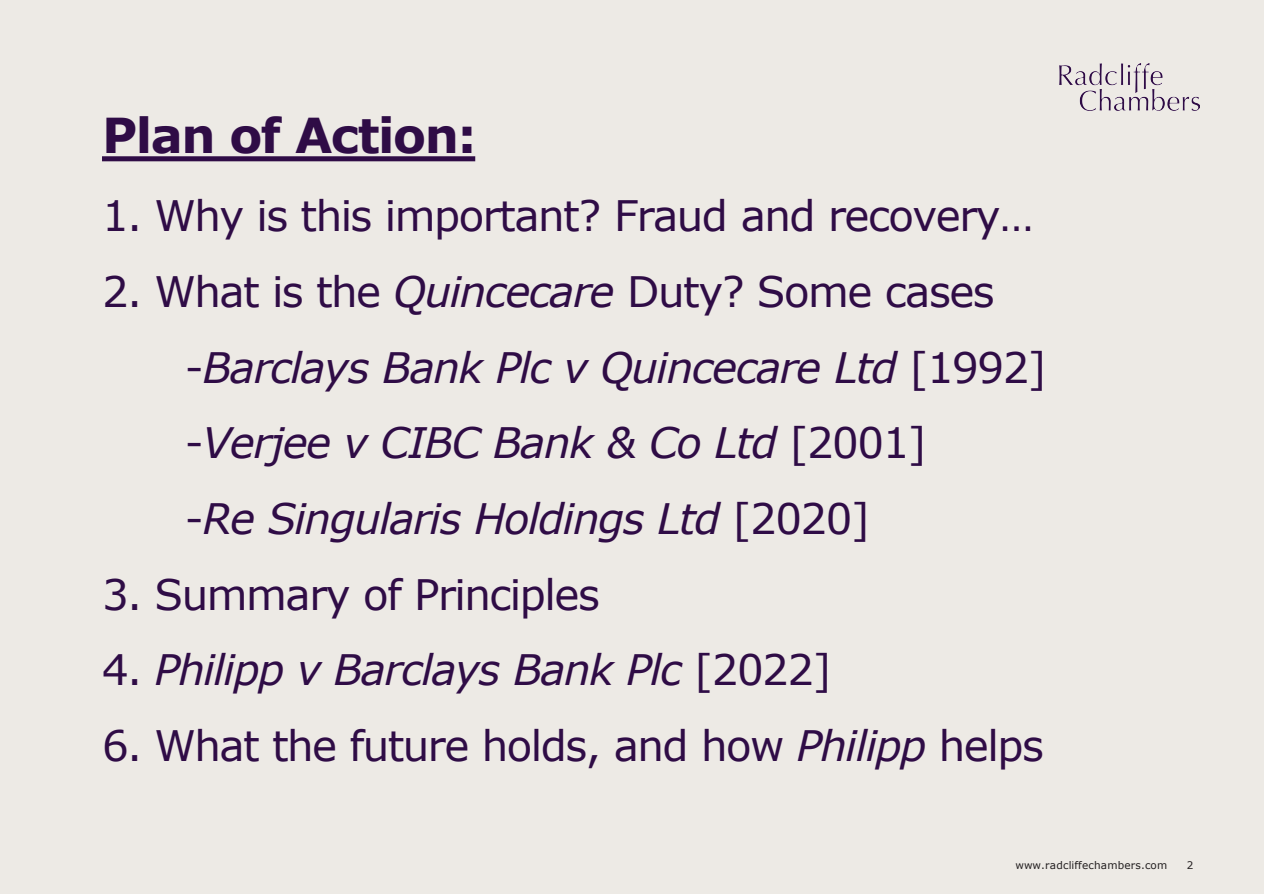
<style>
.page{position:relative;width:1264px;height:894px;background:#fff}
.page>*{position:absolute;margin:0;border:0;box-sizing:border-box;transform-origin:0 0}
.t1{font:700 48px "Verdana";letter-spacing:-.03em;color:#2f0c46}
.t2{font:italic 42px/75.6px "Verdana";letter-spacing:-.035em;color:#2f0c46}
.t3{font:42px "Verdana";letter-spacing:-.035em;color:#2f0c46}
.t4{font:10.5px "Verdana";letter-spacing:.015em;color:#231f20}
.s1{font-style:normal}
.s2{font-style:italic}
</style>
<div class="page">
<div style="left:0;top:0;width:1263px;height:893px;background:#edeae5"></div>
<svg style="left:102px;top:156px;width:373px;height:5px;background:#39184e"></svg>
<img style="left:1059px;top:64px;width:140px;height:46px">
<h2 class="t1" style="left:102px;top:101px;width:376px">Plan of Action:</h2>
<h2 class="t3" style="left:102px;top:187px;width:932px">1. Why is this important? Fraud and recovery…</h2>
<h2 class="t2" style="left:185px;top:253px;width:863px;text-indent:-83px"><span class="s1">2. What is the</span> Quincecare <span class="s1">Duty? Some cases -</span>Barclays Bank Plc v Quincecare Ltd <span class="s1">[1992] -</span>Verjee v CIBC Bank &amp; Co Ltd <span class="s1">[2001]<br>-</span>Re Singularis Holdings Ltd <span class="s1">[2020]</span></h2>
<h2 class="t3" style="left:102px;top:565px;width:499px">3. Summary of Principles</h2>
<h2 class="t2" style="left:102px;top:631px;width:731px"><span class="s1">4.</span> Philipp v Barclays Bank Plc <span class="s1">[2022]</span></h2>
<h2 class="t3" style="left:102px;top:716px;width:943px">6. What the future holds, and how <span class="s2">Philipp</span> helps</h2>
<p class="t4" style="left:1015px;top:858px;width:153px">www.radcliffechambers.com</p>
<p class="t4" style="left:1186px;top:858px;width:8px">2</p>
</div>
